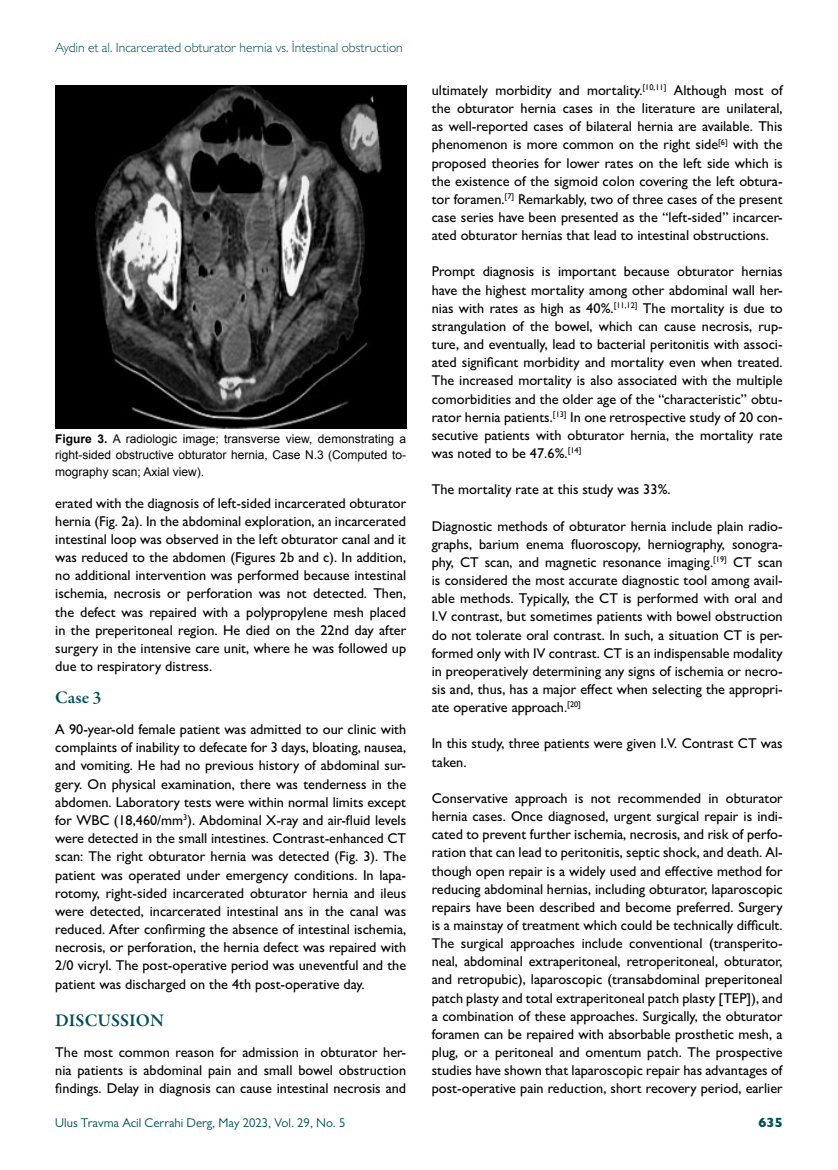
<style>
.page{position:relative;width:838px;height:1170px;background:#fff}
.page>*{position:absolute;margin:0;border:0;box-sizing:border-box;transform-origin:0 0}
.t1{font:600 18px "Garamond Premr Pro";color:#004f5a}
.t2{font:500 14.25px/18.1px "Gill Sans MT Pro";color:#000;text-align:justify}
.t3{font:300 13.5px "Gill Sans MT Pro";color:#004f5a}
.t4{font:800 13.5px "Gill Sans MT Pro";color:#004f5a}
.t5{font:12.75px "Gill Sans MT Pro";color:#004f5a}
.t6{font:12px/16.5px "Arial";color:#000;text-align:justify}
.s1{font-weight:700}
</style>
<div class="page">
<img style="left:55px;top:85px;width:351px;height:343px">
<p class="t3" style="left:55px;top:39px;width:349px">Aydin et al. Incarcerated obturator hernia vs. İntestinal obstruction</p>
<p class="t6" style="left:55px;top:430px;width:352px"><span class="s1">Figure 3.</span> A radiologic image; transverse view, demonstrating a right-sided obstructive obturator hernia, Case N.3 (Computed to&shy;mography scan; Axial view).</p>
<p class="t2" style="left:55px;top:493px;width:352px">erated with the diagnosis of left-sided incarcerated obturator hernia (Fig. 2a). In the abdominal exploration, an incarcerated intestinal loop was observed in the left obturator canal and it was reduced to the abdomen (Figures 2b and c). In addition, no additional intervention was performed because intestinal ischemia, necrosis or perforation was not detected. Then, the defect was repaired with a polypropylene mesh placed in the preperitoneal region. He died on the 22nd day after surgery in the intensive care unit, where he was followed up due to respiratory distress.</p>
<p class="t1" style="left:55px;top:686px;width:48px">Case 3</p>
<p class="t2" style="left:55px;top:720px;width:352px">A 90-year-old female patient was admitted to our clinic with complaints of inability to defecate for 3 days, bloating, nausea, and vomiting. He had no previous history of abdominal sur&shy;gery. On physical examination, there was tenderness in the abdomen. Laboratory tests were within normal limits except for WBC (18,460/mm<sup>3</sup>). Abdominal X-ray and air-fluid levels were detected in the small intestines. Contrast-enhanced CT scan: The right obturator hernia was detected (Fig. 3). The patient was operated under emergency conditions. In lapa&shy;rotomy, right-sided incarcerated obturator hernia and ileus were detected, incarcerated intestinal ans in the canal was reduced. After confirming the absence of intestinal ischemia, necrosis, or perforation, the hernia defect was repaired with 2/0 vicryl. The post-operative period was uneventful and the patient was discharged on the 4th post-operative day.</p>
<p class="t1" style="left:55px;top:1009px;width:110px">DISCUSSION</p>
<p class="t2" style="left:55px;top:1042px;width:352px">The most common reason for admission in obturator her&shy;nia patients is abdominal pain and small bowel obstruction findings. Delay in diagnosis can cause intestinal necrosis and</p>
<p class="t2" style="left:432px;top:81px;width:352px">ultimately morbidity and mortality.<sup>[10,11]</sup> Although most of the obturator hernia cases in the literature are unilateral, as well-reported cases of bilateral hernia are available. This phenomenon is more common on the right side<sup>[6]</sup> with the proposed theories for lower rates on the left side which is the existence of the sigmoid colon covering the left obtura&shy;tor foramen.<sup>[7]</sup> Remarkably, two of three cases of the present case series have been presented as the “left-sided” incarcer&shy;ated obturator hernias that lead to intestinal obstructions.</p>
<p class="t2" style="left:432px;top:262px;width:352px">Prompt diagnosis is important because obturator hernias have the highest mortality among other abdominal wall her&shy;nias with rates as high as 40%.<sup>[11,12]</sup> The mortality is due to strangulation of the bowel, which can cause necrosis, rup&shy;ture, and eventually, lead to bacterial peritonitis with associ&shy;ated significant morbidity and mortality even when treated.<br>The increased mortality is also associated with the multiple comorbidities and the older age of the “characteristic” obtu&shy;rator hernia patients.<sup>[13]</sup> In one retrospective study of 20 con&shy;secutive patients with obturator hernia, the mortality rate was noted to be 47.6%.<sup>[14]</sup></p>
<p class="t2" style="left:432px;top:480px;width:240px">The mortality rate at this study was 33%.</p>
<p class="t2" style="left:432px;top:516px;width:352px">Diagnostic methods of obturator hernia include plain radio&shy;graphs, barium enema fluoroscopy, herniography, sonogra&shy;phy, CT scan, and magnetic resonance imaging.<sup>[19]</sup> CT scan is considered the most accurate diagnostic tool among avail&shy;able methods. Typically, the CT is performed with oral and I.V contrast, but sometimes patients with bowel obstruction do not tolerate oral contrast. In such, a situation CT is per&shy;formed only with IV contrast. CT is an indispensable modality in preoperatively determining any signs of ischemia or necro&shy;sis and, thus, has a major effect when selecting the appropri&shy;ate operative approach.<sup>[20]</sup></p>
<p class="t2" style="left:432px;top:734px;width:352px">In this study, three patients were given I.V. Contrast CT was taken.</p>
<p class="t2" style="left:432px;top:788px;width:352px">Conservative approach is not recommended in obturator hernia cases. Once diagnosed, urgent surgical repair is indi&shy;cated to prevent further ischemia, necrosis, and risk of perfo&shy;ration that can lead to peritonitis, septic shock, and death. Al&shy;though open repair is a widely used and effective method for reducing abdominal hernias, including obturator, laparoscopic repairs have been described and become preferred. Surgery is a mainstay of treatment which could be technically difficult.<br>The surgical approaches include conventional (transperito&shy;neal, abdominal extraperitoneal, retroperitoneal, obturator, and retropubic), laparoscopic (transabdominal preperitoneal patch plasty and total extraperitoneal patch plasty [TEP]), and a combination of these approaches. Surgically, the obturator foramen can be repaired with absorbable prosthetic mesh, a plug, or a peritoneal and omentum patch. The prospective studies have shown that laparoscopic repair has advantages of post-operative pain reduction, short recovery period, earlier</p>
<p class="t5" style="left:55px;top:1115px;width:291px">Ulus Travma Acil Cerrahi Derg, May 2023, Vol. 29, No. 5</p>
<p class="t4" style="left:758px;top:1114px;width:26px">635</p>
</div>
